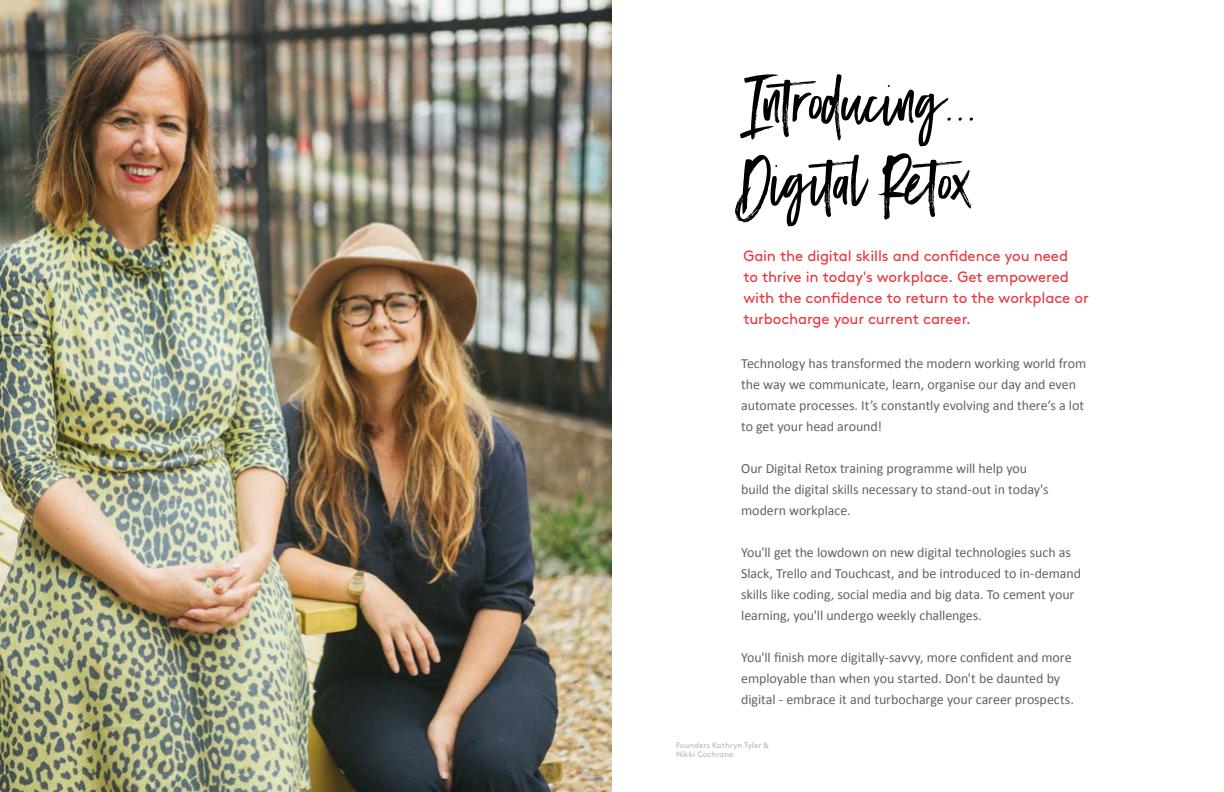
<style>
.page{position:relative;width:1224px;height:792px;background:#fff}
.page>*{position:absolute;margin:0;border:0;box-sizing:border-box;transform-origin:0 0}
.t1{font:62px/80px "Black Diamond";color:#000}
.t2{font:15px/21px "Brown";letter-spacing:-.01em;color:#e83941}
.t3{font:14px/21px "Calibri";letter-spacing:-.005em;color:#646363}
.t4{font:8px/9px "Brown";color:#b8b7b7}
</style>
<div class="page">
<img style="left:0;top:0;width:612px;height:792px">
<h1 class="t1" style="left:742px;top:59px;width:240px">Introducing...<br>Digital Retox</h1>
<p class="t2" style="left:743px;top:245px;width:347px">Gain the digital skills and confidence you need<br>to thrive in today's workplace. Get empowered with the confidence to return to the workplace or turbocharge your current career.</p>
<p class="t3" style="left:741px;top:353px;width:347px">Technology has transformed the modern working world from the way we communicate, learn, organise our day and even automate processes. It’s constantly evolving and there’s a lot to get your head around!</p>
<p class="t3" style="left:741px;top:458px;width:309px">Our Digital Retox training programme will help you build the digital skills necessary to stand-out in today's modern workplace.</p>
<p class="t3" style="left:741px;top:542px;width:341px">You'll get the lowdown on new digital technologies such as Slack, Trello and Touchcast, and be introduced to in-demand skills like coding, social media and big data. To cement your learning, you'll undergo weekly challenges.</p>
<p class="t3" style="left:741px;top:647px;width:334px">You'll finish more digitally-savvy, more confident and more employable than when you started. Don't be daunted by digital - embrace it and turbocharge your career prospects.</p>
<p class="t4" style="left:676px;top:740px;width:94px">Founders Kathryn Tyler &amp;<br>Nikki Cochrane</p>
</div>
